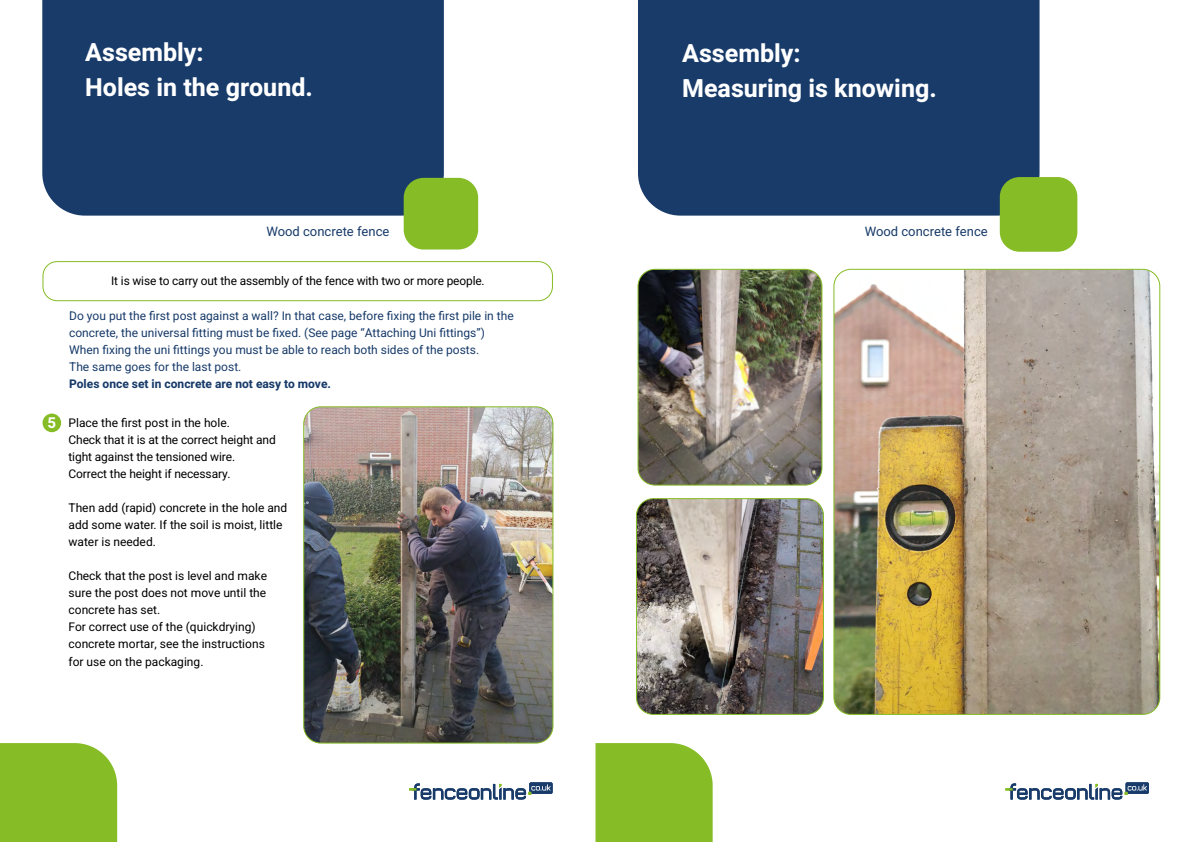
<style>
.page{position:relative;width:1191px;height:842px;background:#fff}
.page>*{position:absolute;margin:0;border:0;box-sizing:border-box;transform-origin:0 0}
.t1{font:700 25px/35px "Heebo";color:#fff}
.t2{font:700 15px "Heebo";color:#fff}
.t3{font:13px "Heebo";color:#183b6a}
.t4{font:12px/17px "Heebo";color:#000}
.t5{font:12px/17px "Heebo";color:#183b6a}
.t6{font:700 12px "Heebo";color:#183b6a}
</style>
<div class="page">
<div style="left:42px;top:0;width:402px;height:216px;background:#183b6a"></div>
<div style="left:404px;top:178px;width:74px;height:71px;background:#86bc25;border-radius:20px"></div>
<div style="left:638px;top:0;width:401px;height:216px;background:#183b6a"></div>
<div style="left:999px;top:177px;width:78px;height:75px;background:#86bc25;border-radius:20px"></div>
<div style="left:595px;top:743px;width:117px;height:99px;background:#86bc25"></div>
<div style="left:0;top:743px;width:117px;height:99px;background:#86bc25"></div>
<div style="left:42px;top:261px;width:511px;height:40px;border:1px solid #86bc25;border-radius:14px"></div>
<img style="left:636px;top:500px;width:187px;height:214px">
<div style="left:636px;top:498px;width:188px;height:217px;border:1px solid #86bc25;border-radius:17px"></div>
<img style="left:639px;top:269px;width:183px;height:215px">
<div style="left:637px;top:269px;width:185px;height:217px;border:1px solid #86bc25;border-radius:17px"></div>
<img style="left:304px;top:408px;width:249px;height:335px">
<div style="left:303px;top:406px;width:250px;height:337px;border:1px solid #86bc25;border-radius:17px"></div>
<img style="left:835px;top:269px;width:324px;height:445px">
<div style="left:43px;top:414px;width:18px;height:18px;background:#86bc25;border-radius:50%"></div>
<svg style="left:1005px;top:782px;width:143px;height:18px"></svg>
<svg style="left:409px;top:782px;width:143px;height:18px"></svg>
<h1 class="t1" style="left:85px;top:35px;width:229px">Assembly:<br>Holes in the ground.</h1>
<h1 class="t1" style="left:682px;top:35px;width:256px">Assembly:<br>Measuring is knowing.</h1>
<p class="t2" style="left:47px;top:412px;width:10px">5</p>
<p class="t3" style="left:266px;top:223px;width:124px">Wood concrete fence</p>
<p class="t3" style="left:864px;top:223px;width:124px">Wood concrete fence</p>
<p class="t4" style="left:111px;top:272px;width:375px">It is wise to carry out the assembly of the fence with two or more people.</p>
<p class="t5" style="left:69px;top:307px;width:446px">Do you put the first post against a wall? In that case, before fixing the first pile in the concrete, the universal fitting must be fixed. (See page “Attaching Uni fittings”)<br>When fixing the uni fittings you must be able to reach both sides of the posts.<br>The same goes for the last post.</p>
<p class="t6" style="left:69px;top:375px;width:263px">Poles once set in concrete are not easy to move.</p>
<p class="t4" style="left:69px;top:415px;width:209px">Place the first post in the hole.<br>Check that it is at the correct height and tight against the tensioned wire.<br>Correct the height if necessary.</p>
<p class="t4" style="left:69px;top:500px;width:220px">Then add (rapid) concrete in the hole and add some water. If the soil is moist, little water is needed.</p>
<p class="t4" style="left:69px;top:568px;width:200px">Check that the post is level and make sure the post does not move until the concrete has set.<br>For correct use of the (quickdrying) concrete mortar, see the instructions for use on the packaging.</p>
</div>
